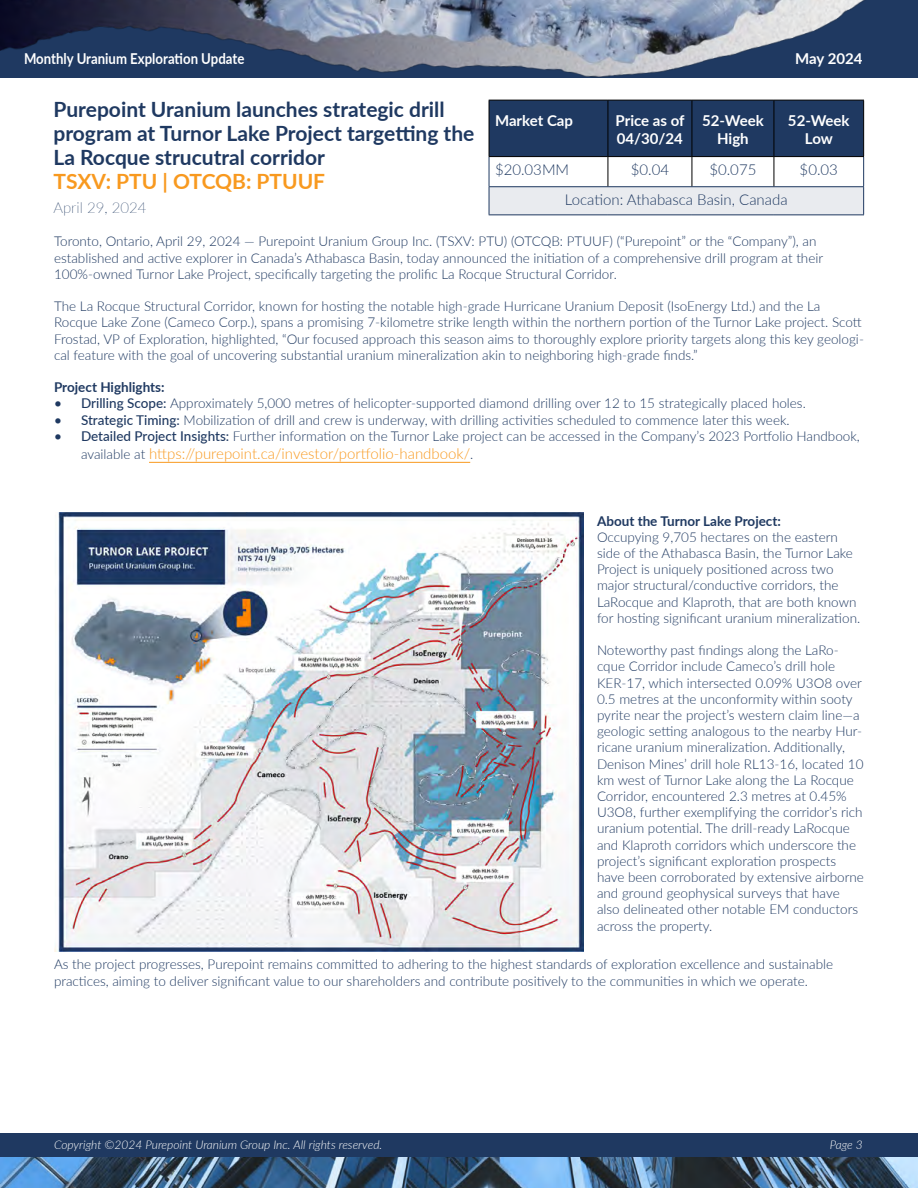
<style>
.page{position:relative;width:918px;height:1188px;background:#fff}
.page>*{position:absolute;margin:0;border:0;box-sizing:border-box;transform-origin:0 0}
.t1{font:700 21px/24px "Lato";color:#1f3961}
.t2{font:700 21px "Lato";color:#f8991f}
.t3{font:300 15px "Lato";color:#f8991f}
.t4{font:700 15px/18px "Lato";color:#fff;text-align:center}
.t5{font:300 15px "Lato";color:#1f3961}
.t6{font:700 15px "Lato";color:#fff;scale:.88 1}
.t7{font:100 15px "Lato";color:#1f3961}
.t8{font:300 13.5px/16.2px "Lato";color:#1f3961}
.t9{font:700 13.5px "Lato";color:#1f3961}
.t10{font:italic 300 12px "Lato";color:#fff}
.s1{font-weight:500}
.s2{font-size:13.5px;color:#1f3961}
</style>
<div class="page">
<div style="left:0;top:1133px;width:918px;height:24px;background:#1f3961"></div>
<img style="left:0;top:1157px;width:918px;height:31px">
<img style="left:0;top:0;width:918px;height:174px">
<hr style="left:489px;top:214px;width:119px;height:1px;background:#1f3961">
<hr style="left:608px;top:214px;width:84px;height:1px;background:#1f3961">
<hr style="left:692px;top:214px;width:82px;height:1px;background:#1f3961">
<hr style="left:774px;top:214px;width:90px;height:1px;background:#1f3961">
<svg style="left:489px;top:100px;width:375px;height:114px"></svg>
<hr style="left:774px;top:100px;width:90px;height:1px;background:#000">
<hr style="left:774px;top:100px;width:1px;height:56px;background:#000">
<hr style="left:863px;top:100px;width:1px;height:56px;background:#000">
<hr style="left:774px;top:156px;width:90px;height:1px;background:#000">
<hr style="left:149px;top:462px;width:321px;height:1px;background:#f8991f">
<img style="left:54px;top:513px;width:529px;height:439px">
<p class="t6" style="left:24px;top:48px;width:252px">Monthly Uranium Exploration Update</p>
<p class="t4" style="left:795px;top:49px;width:69px">May 2024</p>
<h1 class="t1" style="left:53px;top:96px;width:423px">Purepoint Uranium launches strategic drill program at Turnor Lake Project targetting the<br>La Rocque strucutral corridor</h1>
<h1 class="t2" style="left:53px;top:166px;width:273px">TSXV: PTU | OTCQB: PTUUF</h1>
<p class="t7" style="left:53px;top:197px;width:95px">April 29, 2024</p>
<p class="t4" style="left:495px;top:111px;width:80px">Market Cap</p>
<p class="t4" style="left:616px;top:111px;width:70px;text-align:left">Price as of<br>04/30/24</p>
<p class="t4" style="left:702px;top:111px;width:63px">52-Week<br>High</p>
<p class="t4" style="left:788px;top:111px;width:63px">52-Week<br>Low</p>
<p class="t5" style="left:495px;top:159px;width:76px">$20.03MM</p>
<p class="t5" style="left:631px;top:159px;width:40px">$0.04</p>
<p class="t5" style="left:709px;top:159px;width:48px">$0.075</p>
<p class="t5" style="left:800px;top:159px;width:40px">$0.03</p>
<p class="t5" style="left:565px;top:189px;width:224px">Location: Athabasca Basin, Canada</p>
<p class="t8" style="left:54px;top:233px;width:771px">Toronto, Ontario, April 29, 2024 — Purepoint Uranium Group Inc. (TSXV: PTU) (OTCQB: PTUUF) (“Purepoint” or the “Company”), an established and active explorer in Canada’s Athabasca Basin, today announced the initiation of a comprehensive drill program at their<br>100%-owned Turnor Lake Project, specifically targeting the prolific La Rocque Structural Corridor.</p>
<p class="t8" style="left:54px;top:298px;width:811px">The La Rocque Structural Corridor, known for hosting the notable high-grade Hurricane Uranium Deposit (IsoEnergy Ltd.) and the La Rocque Lake Zone (Cameco Corp.), spans a promising 7-kilometre strike length within the northern portion of the Turnor Lake project. Scott Frostad, VP of Exploration, highlighted, “Our focused approach this season aims to thoroughly explore priority targets along this key geologi&shy;cal feature with the goal of uncovering substantial uranium mineralization akin to neighboring high-grade finds.”</p>
<p class="t9" style="left:54px;top:377px;width:112px">Project Highlights:</p>
<p class="t8" style="left:54px;top:395px;width:753px"><span class="s1">• Drilling Scope:</span> Approximately 5,000 metres of helicopter-supported diamond drilling over 12 to 15 strategically placed holes.</p>
<p class="t8" style="left:54px;top:411px;width:737px"><span class="s1">• Strategic Timing:</span> Mobilization of drill and crew is underway, with drilling activities scheduled to commence later this week.</p>
<p class="t8" style="left:54px;top:427px;width:807px"><span class="s1">• Detailed Project Insights:</span> Further information on the Turnor Lake project can be accessed in the Company’s 2023 Portfolio Handbook,</p>
<p class="t3" style="left:81px;top:443px;width:394px"><span class="s2">available at</span> https://purepoint.ca/investor/portfolio-handbook/<span class="s2">.</span></p>
<p class="t9" style="left:597px;top:511px;width:185px">About the Turnor Lake Project:</p>
<p class="t8" style="left:597px;top:528px;width:265px">Occupying 9,705 hectares on the eastern side of the Athabasca Basin, the Turnor Lake Project is uniquely positioned across two major structural/conductive corridors, the LaRocque and Klaproth, that are both known for hosting significant uranium mineralization.</p>
<p class="t8" style="left:597px;top:642px;width:268px">Noteworthy past findings along the LaRo&shy;cque Corridor include Cameco’s drill hole KER-17, which intersected 0.09% U3O8 over 0.5 metres at the unconformity within sooty pyrite near the project’s western claim line—a geologic setting analogous to the nearby Hur&shy;ricane uranium mineralization. Additionally, Denison Mines’ drill hole RL13-16, located 10 km west of Turnor Lake along the La Rocque Corridor, encountered 2.3 metres at 0.45% U3O8, further exemplifying the corridor’s rich uranium potential. The drill-ready LaRocque and Klaproth corridors which underscore the project’s significant exploration prospects have been corroborated by extensive airborne and ground geophysical surveys that have also delineated other notable EM conductors across the property.</p>
<p class="t8" style="left:54px;top:956px;width:781px">As the project progresses, Purepoint remains committed to adhering to the highest standards of exploration excellence and sustainable practices, aiming to deliver significant value to our shareholders and contribute positively to the communities in which we operate.</p>
<p class="t10" style="left:54px;top:1136px;width:330px">Copyright ©2024 Purepoint Uranium Group Inc. All rights reserved.</p>
<p class="t10" style="left:830px;top:1136px;width:34px">Page 3</p>
</div>
